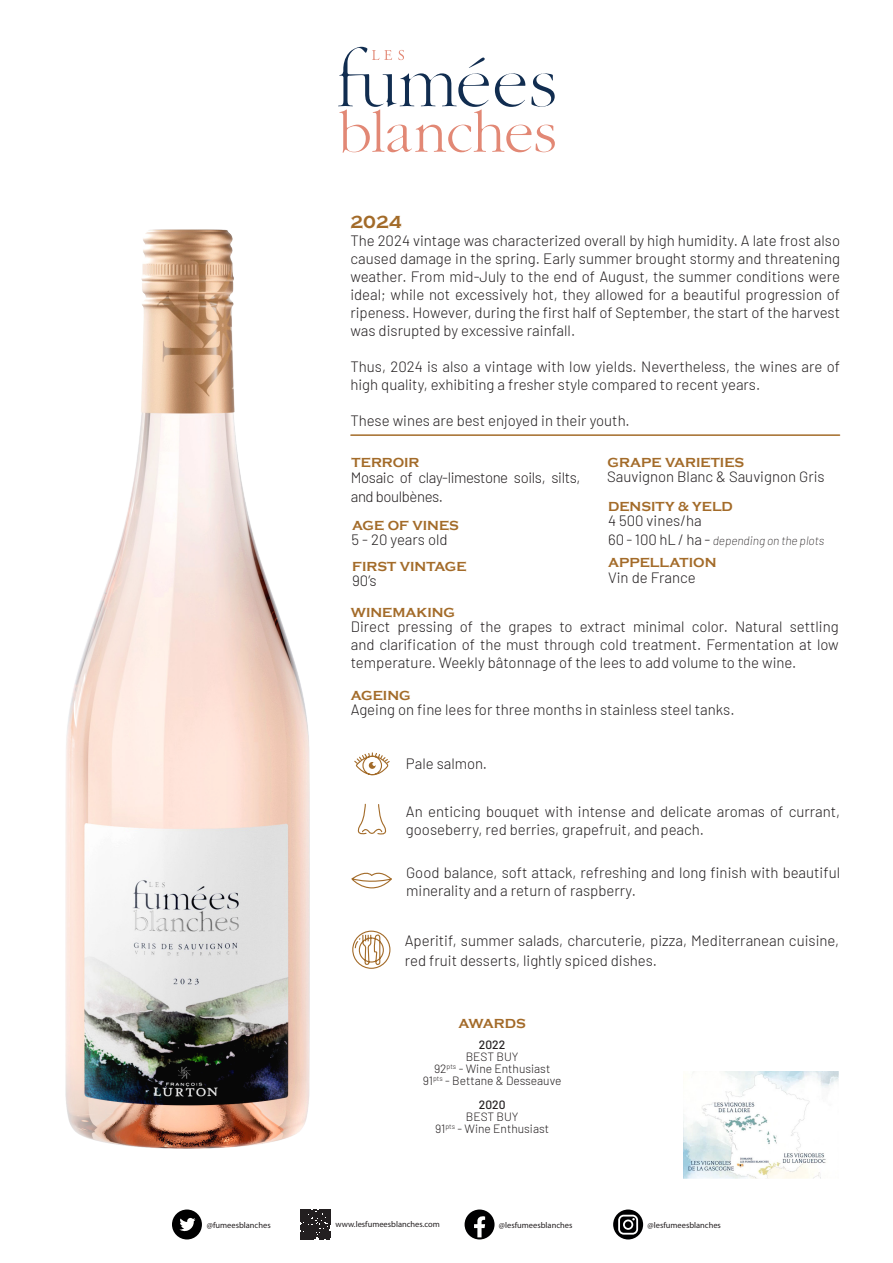
<style>
.page{position:relative;width:893px;height:1263px;background:#fff}
.page>*{position:absolute;margin:0;border:0;box-sizing:border-box;transform-origin:0 0}
.t1{font:700 18px "Copperplate Gothic";color:#a36b29}
.t2{font:300 15px/18px "Barlow";color:#231f20}
.t3{font:300 15px/19.8px "Barlow";letter-spacing:-.025em;color:#231f20}
.t4{font:700 13.5px "Copperplate Gothic";color:#a36b29}
.t5{font:700 13.5px "Copperplate Gothic";color:#a36a28}
.t6{font:300 12px/12px "Barlow";color:#231f20;text-align:center}
.t7{font:italic 200 12px "Barlow";color:#231f20}
.t8{font:500 12px "Barlow";color:#231f20}
.t9{font:8.4px "Myriad Pro";color:#231f20}
.s1{font-weight:300;font-style:normal;font-size:15px}
</style>
<div class="page">
<div style="left:172px;top:1209px;width:30px;height:30px;background:#000001;border-radius:50%"></div>
<svg style="left:179px;top:1218px;width:16px;height:14px"></svg>
<div style="left:465px;top:1209px;width:30px;height:30px;background:#000001;border-radius:15px"></div>
<svg style="left:474px;top:1216px;width:11px;height:21px"></svg>
<svg style="left:613px;top:1209px;width:30px;height:30px"></svg>
<svg style="left:618px;top:1215px;width:20px;height:19px"></svg>
<svg style="left:300px;top:1209px;width:31px;height:31px"></svg>
<svg style="left:338px;top:47px;width:217px;height:106px"></svg>
<img style="left:65px;top:229px;width:244px;height:919px">
<img style="left:683px;top:1071px;width:156px;height:107px">
<hr style="left:351px;top:434px;width:488px;height:2px;background:#a36b29">
<svg style="left:357px;top:803px;width:30px;height:32px"></svg>
<svg style="left:354px;top:752px;width:36px;height:24px"></svg>
<svg style="left:351px;top:872px;width:41px;height:17px"></svg>
<svg style="left:352px;top:930px;width:39px;height:39px"></svg>
<p class="t1" style="left:350px;top:212px;width:53px">2024</p>
<p class="t2" style="left:350px;top:230px;width:491px;text-align:justify">The 2024 vintage was characterized overall by high humidity. A late frost also caused damage in the spring. Early summer brought stormy and threatening weather. From mid-July to the end of August, the summer conditions were ideal; while not excessively hot, they allowed for a beautiful progression of ripeness. However, during the first half of September, the start of the harvest was disrupted by excessive rainfall.</p>
<p class="t2" style="left:350px;top:356px;width:491px">Thus, 2024 is also a vintage with low yields. Nevertheless, the wines are of high quality, exhibiting a fresher style compared to recent years.</p>
<p class="t2" style="left:350px;top:410px;width:281px">These wines are best enjoyed in their youth.</p>
<p class="t4" style="left:352px;top:455px;width:69px">TERROIR</p>
<p class="t4" style="left:608px;top:455px;width:138px">GRAPE VARIETIES</p>
<p class="t3" style="left:351px;top:466px;width:231px">Mosaic of clay-limestone soils, silts, and boulbènes.</p>
<p class="t2" style="left:607px;top:466px;width:219px">Sauvignon Blanc &amp; Sauvignon Gris</p>
<p class="t2" style="left:352px;top:529px;width:97px">5 - 20 years old</p>
<p class="t4" style="left:608px;top:499px;width:126px">DENSITY &amp; YELD</p>
<p class="t2" style="left:608px;top:510px;width:95px">4 500 vines/ha</p>
<p class="t7" style="left:608px;top:532px;width:218px"><span class="s1">60 - 100 hL / ha -</span> depending on the plots</p>
<p class="t4" style="left:352px;top:518px;width:108px">AGE OF VINES</p>
<p class="t4" style="left:352px;top:559px;width:116px">FIRST VINTAGE</p>
<p class="t4" style="left:608px;top:555px;width:110px">APPELLATION</p>
<p class="t2" style="left:352px;top:571px;width:26px">90’s</p>
<p class="t2" style="left:608px;top:568px;width:89px">Vin de France</p>
<p class="t4" style="left:351px;top:605px;width:106px">WINEMAKING</p>
<p class="t2" style="left:351px;top:616px;width:489px;text-align:justify">Direct pressing of the grapes to extract minimal color. Natural settling and clarification of the must through cold treatment. Fermentation at low temperature. Weekly bâtonnage of the lees to add volume to the wine.</p>
<p class="t4" style="left:351px;top:688px;width:61px">AGEING</p>
<p class="t2" style="left:351px;top:699px;width:385px">Ageing on fine lees for three months in stainless steel tanks.</p>
<p class="t2" style="left:406px;top:754px;width:83px">Pale salmon.</p>
<p class="t2" style="left:406px;top:801px;width:436px">An enticing bouquet with intense and delicate aromas of currant, gooseberry, red berries, grapefruit, and peach.</p>
<p class="t2" style="left:406px;top:862px;width:435px">Good balance, soft attack, refreshing and long finish with beautiful minerality and a return of raspberry.</p>
<p class="t2" style="left:405px;top:929px;width:436px;line-height:19.8px">Aperitif, summer salads, charcuterie, pizza, Mediterranean cuisine, red fruit desserts, lightly spiced dishes.</p>
<p class="t5" style="left:458px;top:1016px;width:69px">AWARDS</p>
<p class="t8" style="left:479px;top:1035px;width:28px">2022</p>
<p class="t6" style="left:423px;top:1049px;width:140px">BEST BUY<br>92<sup>pts</sup> - Wine Enthusiast<br>91<sup>pts</sup> - Bettane &amp; Desseauve</p>
<p class="t8" style="left:479px;top:1095px;width:28px">2020</p>
<p class="t6" style="left:435px;top:1109px;width:115px">BEST BUY<br>91<sup>pts</sup> - Wine Enthusiast</p>
<p class="t9" style="left:207px;top:1219px;width:65px">@fumeesblanches</p>
<p class="t9" style="left:335px;top:1219px;width:106px">www.lesfumeesblanches.com</p>
<p class="t9" style="left:499px;top:1220px;width:75px">@lesfumeesblanches</p>
<p class="t9" style="left:648px;top:1220px;width:75px">@lesfumeesblanches</p>
</div>
